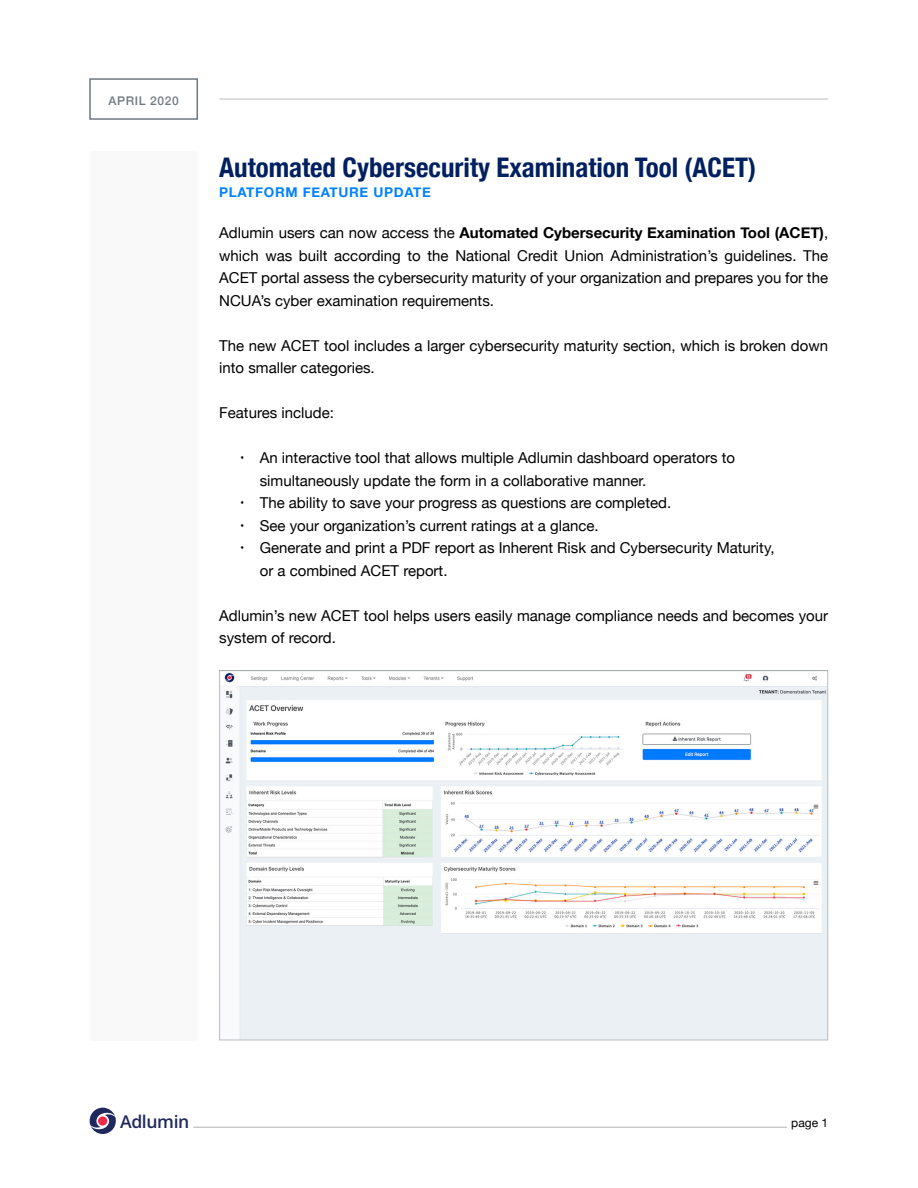
<style>
.page{position:relative;width:918px;height:1188px;background:#fff}
.page>*{position:absolute;margin:0;border:0;box-sizing:border-box;transform-origin:0 0}
.t1{font:700 condensed 27px "Helvetica Neue";color:#002060}
.t2{font:600 17.55px "Open Sans";letter-spacing:-.025em;color:#1f295c}
.t3{font:15px/22.5px "Helvetica Neue";color:#000}
.t4{font:700 13.5px "Helvetica Neue";letter-spacing:.05em;color:#0082ff}
.t5{font:500 12px "Helvetica Neue";letter-spacing:.05em;color:#707981}
.t6{font:12px "Helvetica Neue";color:#000}
.s1{font-weight:700}
.s2{font-family:"Open Sans";font-weight:300}
</style>
<div class="page">
<div style="left:90px;top:151px;width:108px;height:889px;background:#f9f9f9"></div>
<div style="left:89px;top:78px;width:109px;height:42px;border:2px solid #707981"></div>
<hr style="left:219px;top:99px;width:609px;height:1px;background:#b8bcc0">
<hr style="left:193px;top:1127px;width:594px;height:1px;background:#b1b4b6">
<svg style="left:90px;top:1108px;width:26px;height:26px"></svg>
<div style="left:98px;top:1116px;width:9px;height:10px;background:#ee2c48;border-radius:50%"></div>
<img style="left:221px;top:672px;width:605px;height:366px">
<p class="t5" style="left:109px;top:91px;width:72px">APRIL 2020</p>
<h1 class="t1" style="left:219px;top:145px;width:538px">Automated Cybersecurity Examination Tool (ACET)</h1>
<p class="t4" style="left:219px;top:182px;width:213px">PLATFORM FEATURE UPDATE</p>
<p class="t3" style="left:219px;top:223px;width:610px;text-align:justify">Adlumin users can now access the <span class="s1">Automated Cybersecurity Examination Tool (ACET)</span>, which was built according to the National Credit Union Administration’s guidelines. The ACET portal assess the cybersecurity maturity of your organization and prepares you for the NCUA’s cyber examination requirements.</p>
<p class="t3" style="left:219px;top:335px;width:610px">The new ACET tool includes a larger cybersecurity maturity section, which is broken down into smaller categories.</p>
<p class="t3" style="left:219px;top:403px;width:116px">Features include:</p>
<p class="t3" style="left:260px;top:448px;width:477px;text-indent:-20px"><span class="s2">•</span> An interactive tool that allows multiple Adlumin dashboard operators to simultaneously update the form in a collaborative manner.</p>
<p class="t3" style="left:239px;top:493px;width:433px"><span class="s2">•</span> The ability to save your progress as questions are completed.</p>
<p class="t3" style="left:239px;top:515px;width:361px"><span class="s2">•</span> See your organization’s current ratings at a glance.</p>
<p class="t3" style="left:260px;top:538px;width:516px;text-indent:-20px"><span class="s2">•</span> Generate and print a PDF report as Inherent Risk and Cybersecurity Maturity, or a combined ACET report.</p>
<p class="t3" style="left:219px;top:605px;width:610px">Adlumin’s new ACET tool helps users easily manage compliance needs and becomes your system of record.</p>
<p class="t2" style="left:120px;top:1109px;width:71px">Adlumin</p>
<p class="t6" style="left:791px;top:1114px;width:38px">page 1</p>
</div>
